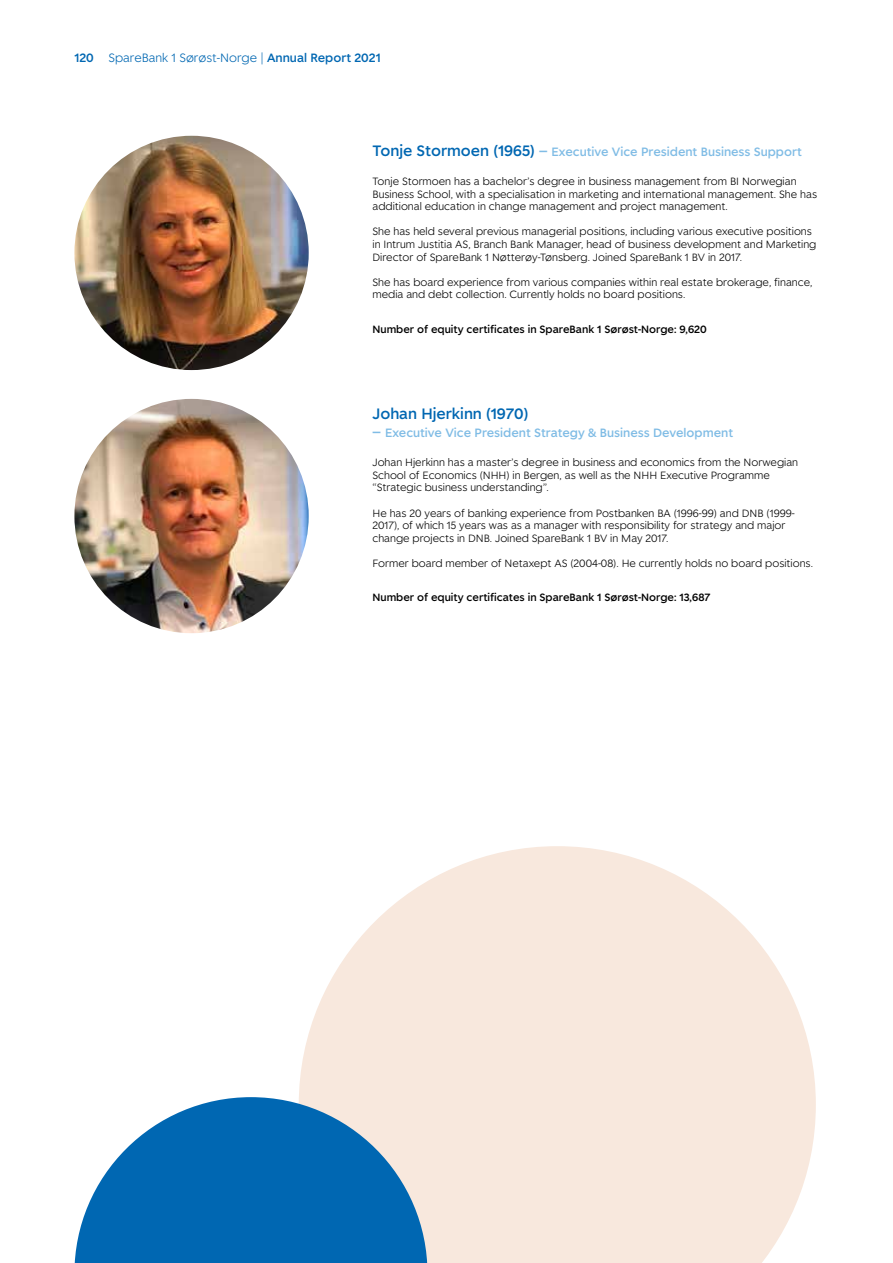
<style>
.page{position:relative;width:893px;height:1263px;background:#fff}
.page>*{position:absolute;margin:0;border:0;box-sizing:border-box;transform-origin:0 0}
.t1{font:500 15px "Spare Bank 1";color:#0067b2}
.t2{font:500 12px "Spare Bank 1";color:#80bce5}
.t3{font:300 12px "Spare Bank 1";color:#0067b2}
.t4{font:300 10.5px/12.6px "Spare Bank 1";color:#000}
.t5{font:500 10.5px "Spare Bank 1";color:#000}
.s1{font-weight:500}
.s2{font-size:15px;color:#0067b2}
.s3{font-size:15px}
</style>
<div class="page">
<img style="left:74px;top:399px;width:235px;height:234px;border-radius:117px">
<img style="left:74px;top:136px;width:235px;height:234px;border-radius:117px">
<svg style="left:299px;top:846px;width:517px;height:417px;fill:#f8e8dd"></svg>
<svg style="left:74px;top:1097px;width:353px;height:166px;background:#3987bf"></svg>
<p class="t3" style="left:74px;top:50px;width:308px"><span class="s1">120</span> SpareBank 1 Sørøst-Norge | <span class="s1">Annual Report 2021</span></p>
<p class="t2" style="left:372px;top:144px;width:431px"><span class="s2">Tonje Stormoen (1965)</span> <span class="s3">–</span> Executive Vice President Business Support</p>
<p class="t4" style="left:372px;top:175px;width:446px">Tonje Stormoen has a bachelor’s degree in business management from BI Norwegian<br>Business School, with a specialisation in marketing and international management. She has additional education in change management and project management.</p>
<p class="t4" style="left:372px;top:225px;width:445px">She has held several previous managerial positions, including various executive positions in Intrum Justitia AS, Branch Bank Manager, head of business development and Marketing<br>Director of SpareBank 1 Nøtterøy-Tønsberg. Joined SpareBank 1 BV in 2017.</p>
<p class="t4" style="left:372px;top:275px;width:441px">She has board experience from various companies within real estate brokerage, finance, media and debt collection. Currently holds no board positions.</p>
<p class="t5" style="left:372px;top:322px;width:336px">Number of equity certificates in SpareBank 1 Sørøst-Norge: 9,620</p>
<h1 class="t1" style="left:372px;top:404px;width:157px">Johan Hjerkinn (1970)</h1>
<p class="t2" style="left:372px;top:425px;width:362px"><span class="s3">–</span> Executive Vice President Strategy &amp; Business Development</p>
<p class="t4" style="left:372px;top:456px;width:427px">Johan Hjerkinn has a master’s degree in business and economics from the Norwegian<br>School of Economics (NHH) in Bergen, as well as the NHH Executive Programme “Strategic business understanding”.</p>
<p class="t4" style="left:372px;top:506px;width:424px">He has 20 years of banking experience from Postbanken BA (1996-99) and DNB (1999-<br>2017), of which 15 years was as a manager with responsibility for strategy and major change projects in DNB. Joined SpareBank 1 BV in May 2017.</p>
<p class="t4" style="left:372px;top:556px;width:442px">Former board member of Netaxept AS (2004-08). He currently holds no board positions.</p>
<p class="t5" style="left:372px;top:590px;width:339px">Number of equity certificates in SpareBank 1 Sørøst-Norge: 13,687</p>
</div>
